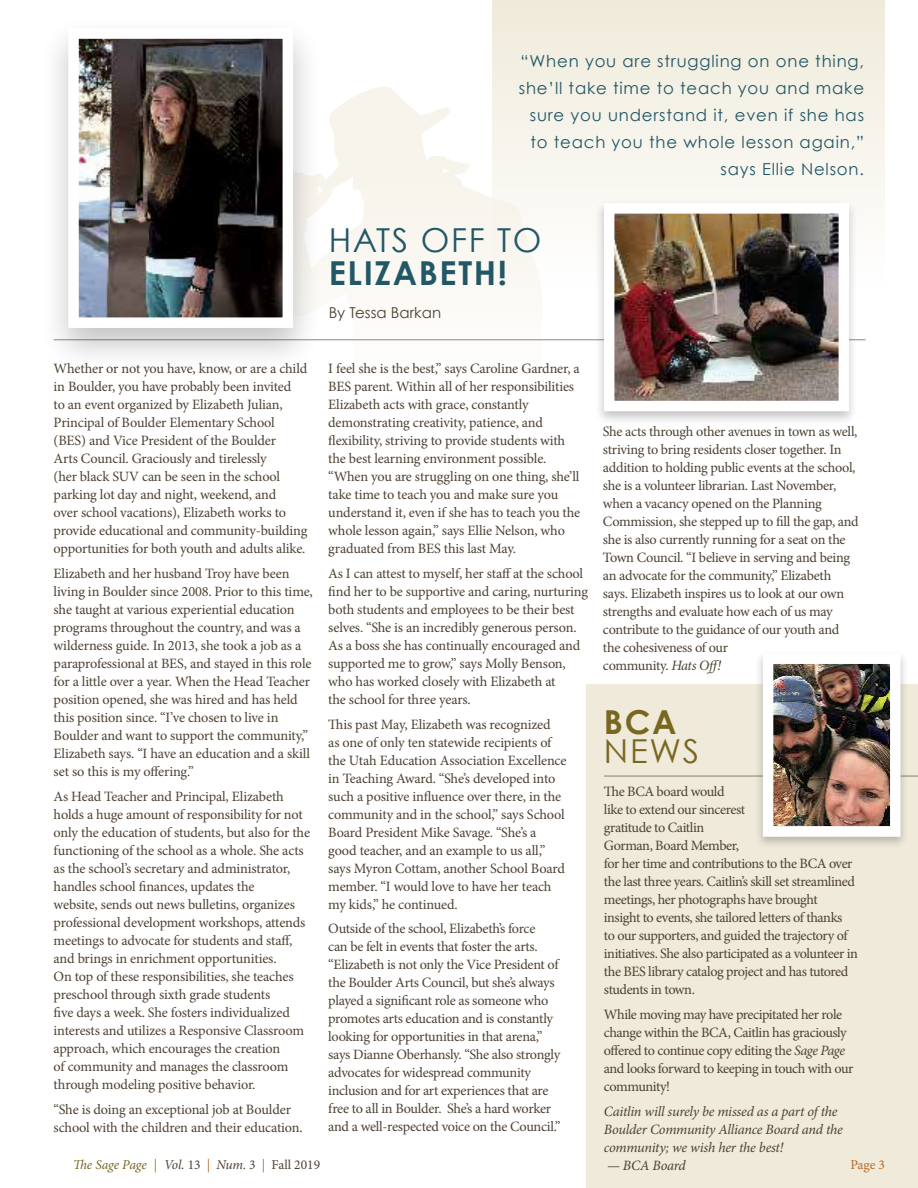
<style>
.page{position:relative;width:918px;height:1188px;background:#fff}
.page>*{position:absolute;margin:0;border:0;box-sizing:border-box;transform-origin:0 0}
.t1{font:700 33px "Century Gothic";letter-spacing:.05em;color:#225766}
.t2{font:33px "Century Gothic";letter-spacing:.05em;color:#225766}
.t3{font:33px "Century Gothic";color:#786721}
.t4{font:700 33px "Century Gothic";color:#786721}
.t5{font:16.5px/27px "Century Gothic";letter-spacing:.05em;color:#225766;text-align:right}
.t6{font:15px "Century Gothic";color:#4d4132}
.t7{font:14.25px/18px "Minion Pro";letter-spacing:-.015em;color:#4d4132}
.t8{font:14.25px/18px "Minion Pro";letter-spacing:-.035em;color:#4d4132}
.t9{font:italic 14.25px/18px "Minion Pro";letter-spacing:-.02em;color:#4d4132}
.t10{font:italic 13.5px "Minion Pro";letter-spacing:-.015em;color:#786721}
.t11{font:13.5px "Minion Pro";color:#b86c2a}
.s1{font-style:italic}
.s2{font-style:normal;color:#b86c2a}
.s3{color:#4d4132}
.s4{font-style:normal;color:#4d4132}
</style>
<div class="page">
<div style="left:586px;top:685px;width:332px;height:503px;background:#efead9"></div>
<div style="left:492px;top:0;width:393px;height:285px;background:linear-gradient(to bottom,#efeada,#fefefe)"></div>
<svg style="left:322px;top:86px;width:222px;height:255px;fill:#f9f8f2"></svg>
<hr style="left:54px;top:339px;width:812px;height:1px;background:#4d4132">
<div style="left:40px;top:16px;width:282px;height:357px;background:#121212;opacity:.25"></div>
<img style="left:79px;top:39px;width:203px;height:278px">
<div style="left:595px;top:199px;width:263px;height:227px;background:#121212;opacity:.25"></div>
<img style="left:615px;top:214px;width:223px;height:186px">
<hr style="left:604px;top:776px;width:314px;height:1px;background:#4d4132">
<div style="left:755px;top:650px;width:154px;height:200px;background:#121212;opacity:.25"></div>
<img style="left:774px;top:664px;width:116px;height:162px">
<div style="left:763px;top:653px;width:138px;height:184px;border:10px solid #fff"></div>
<p class="t5" style="left:519px;top:47px;width:347px">“When you are struggling on one thing, she’ll take time to teach you and make sure you understand it, even if she has to teach you the whole lesson again,” says Ellie Nelson.</p>
<h1 class="t2" style="left:329px;top:220px;width:214px">HATS OFF TO</h1>
<h1 class="t1" style="left:329px;top:253px;width:180px">ELIZABETH!</h1>
<p class="t6" style="left:329px;top:304px;width:114px">By Tessa Barkan</p>
<p class="t7" style="left:328px;top:360px;width:254px">I feel she is the best,” says Caroline Gardner, a BES parent. Within all of her responsibilities Elizabeth acts with grace, constantly demonstrating creativity, patience, and flexibility, striving to provide students with the best learning environment possible. “When you are struggling on one thing, she’ll take time to teach you and make sure you understand it, even if she has to teach you the whole lesson again,” says Ellie Nelson, who graduated from BES this last May.</p>
<p class="t7" style="left:328px;top:565px;width:261px">As I can attest to myself, her staff at the school find her to be supportive and caring, nurturing both students and employees to be their best selves. “She is an incredibly generous person.<br>As a boss she has continually encouraged and supported me to grow,” says Molly Benson, who has worked closely with Elizabeth at<br>the school for three years.</p>
<p class="t7" style="left:328px;top:715px;width:240px">This past May, Elizabeth was recognized<br>as one of only ten statewide recipients of the Utah Education Association Excellence in Teaching Award. “She’s developed into such a positive influence over there, in the community and in the school,” says School Board President Mike Savage. “She’s a good teacher, and an example to us all,” says Myron Cottam, another School Board member. “I would love to have her teach my kids,” he continued.</p>
<p class="t7" style="left:328px;top:920px;width:234px">Outside of the school, Elizabeth’s force<br>can be felt in events that foster the arts. “Elizabeth is not only the Vice President of the Boulder Arts Council, but she’s always played a significant role as someone who promotes arts education and is constantly looking for opportunities in that arena,” says Dianne Oberhansly. “She also strongly advocates for widespread community inclusion and for art experiences that are free to all in Boulder. She’s a hard worker and a well-respected voice on the Council.”</p>
<p class="t7" style="left:54px;top:360px;width:255px">Whether or not you have, know, or are a child in Boulder, you have probably been invited<br>to an event organized by Elizabeth Julian, Principal of Boulder Elementary School (BES) and Vice President of the Boulder<br>Arts Council. Graciously and tirelessly<br>(her black SUV can be seen in the school parking lot day and night, weekend, and<br>over school vacations), Elizabeth works to provide educational and community-building opportunities for both youth and adults alike.</p>
<p class="t7" style="left:54px;top:565px;width:261px">Elizabeth and her husband Troy have been living in Boulder since 2008. Prior to this time, she taught at various experiential education programs throughout the country, and was a wilderness guide. In 2013, she took a job as a paraprofessional at BES, and stayed in this role for a little over a year. When the Head Teacher position opened, she was hired and has held this position since. “I’ve chosen to live in Boulder and want to support the community,” Elizabeth says. “I have an education and a skill set so this is my offering.”</p>
<p class="t7" style="left:54px;top:787px;width:258px">As Head Teacher and Principal, Elizabeth holds a huge amount of responsibility for not only the education of students, but also for the functioning of the school as a whole. She acts as the school’s secretary and administrator, handles school finances, updates the<br>website, sends out news bulletins, organizes professional development workshops, attends meetings to advocate for students and staff, and brings in enrichment opportunities.<br>On top of these responsibilities, she teaches preschool through sixth grade students<br>five days a week. She fosters individualized interests and utilizes a Responsive Classroom approach, which encourages the creation<br>of community and manages the classroom through modeling positive behavior.</p>
<p class="t7" style="left:54px;top:1100px;width:251px">“She is doing an exceptional job at Boulder school with the children and their education.</p>
<p class="t7" style="left:603px;top:423px;width:257px">She acts through other avenues in town as well, striving to bring residents closer together. In addition to holding public events at the school, she is a volunteer librarian. Last November, when a vacancy opened on the Planning Commission, she stepped up to fill the gap, and she is also currently running for a seat on the Town Council. “I believe in serving and being an advocate for the community,” Elizabeth says. Elizabeth inspires us to look at our own strengths and evaluate how each of us may contribute to the guidance of our youth and the cohesiveness of our<br>community. <span class="s1">Hats Off!</span></p>
<h1 class="t4" style="left:604px;top:702px;width:74px">BCA</h1>
<h1 class="t3" style="left:604px;top:731px;width:97px">NEWS</h1>
<p class="t7" style="left:604px;top:783px;width:255px">The BCA board would<br>like to extend our sincerest<br>gratitude to Caitlin<br>Gorman, Board Member,<br>for her time and contributions to the BCA over the last three years. Caitlin’s skill set streamlined meetings, her photographs have brought<br>insight to events, she tailored letters of thanks<br>to our supporters, and guided the trajectory of initiatives. She also participated as a volunteer in the BES library catalog project and has tutored students in town.</p>
<p class="t8" style="left:604px;top:1005px;width:251px">While moving may have precipitated her role change within the BCA, Caitlin has graciously offered to continue copy editing the <span class="s1">Sage Page </span>and looks forward to keeping in touch with our community!</p>
<p class="t9" style="left:604px;top:1102px;width:241px">Caitlin will surely be missed as a part of the<br>Boulder Community Alliance Board and the community; we wish her the best!</p>
<p class="t9" style="left:607px;top:1156px;width:80px">— BCA Board</p>
<p class="t10" style="left:73px;top:1156px;width:249px">The Sage Page <span class="s2">|</span> <span class="s3">Vol.</span> <span class="s4">13</span> <span class="s2">|</span> <span class="s3">Num.</span> <span class="s4">3</span> <span class="s2">|</span> <span class="s4">Fall 2019</span></p>
<p class="t11" style="left:850px;top:1156px;width:36px">Page 3</p>
</div>
